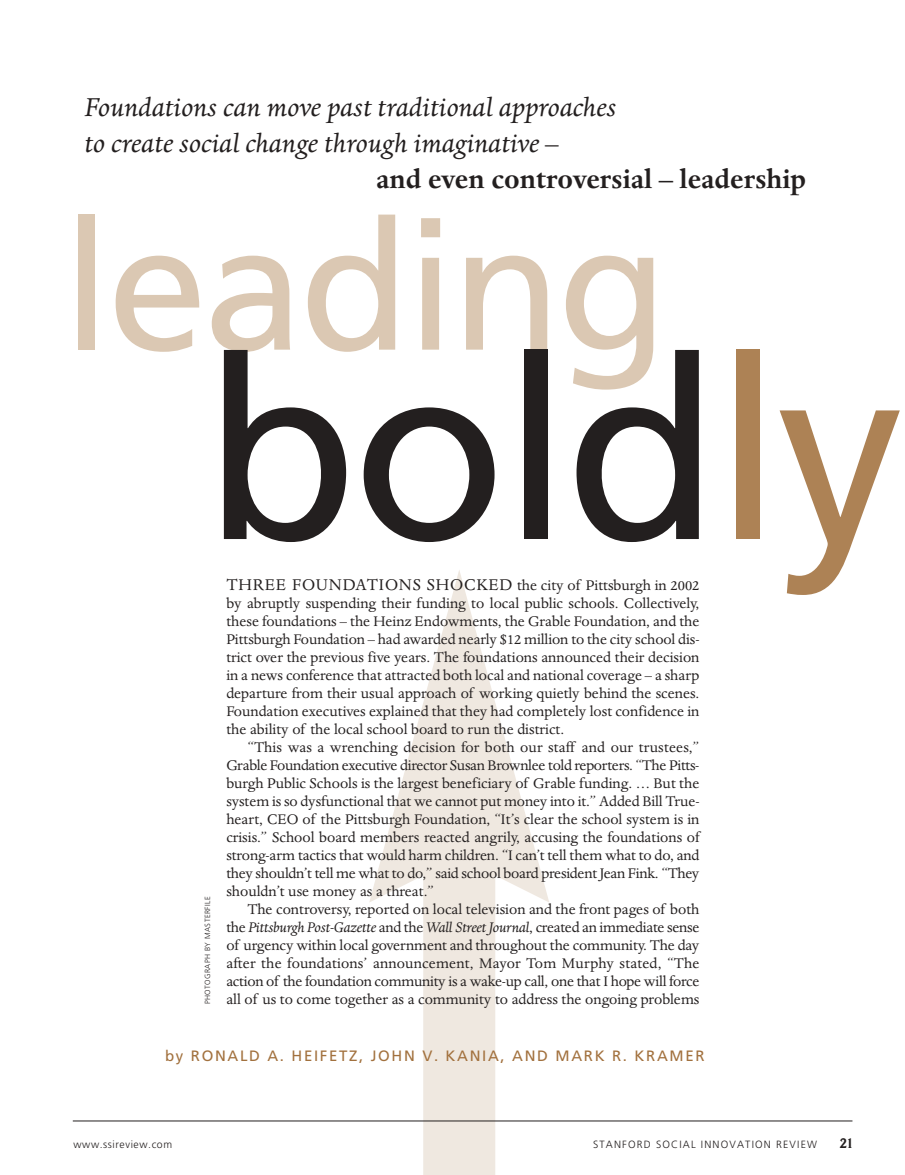
<style>
.page{position:relative;width:905px;height:1175px;background:#fff}
.page>*{position:absolute;margin:0;border:0;box-sizing:border-box;transform-origin:0 0}
.t1{font:252px "Frutiger LT Std";letter-spacing:-.02em;color:#231f1f}
.t2{font:180px "Frutiger LT Std";letter-spacing:-.02em;color:#dbc8b3}
.t3{font:italic 30px/36px "Dante MT Std";color:#231f1f}
.t4{font:700 30px "Dante MT Std";color:#231f1f}
.t5{font:16.2px/18px "Dante MT Std";color:#231f1f;text-align:justify}
.t6{font:15px "Frutiger LT Std";letter-spacing:.11em;color:#a2713e}
.t7{font:700 13.5px "Cantoria MT Std";color:#231f1f}
.t8{font:300 10.5px "Frutiger LT Std";letter-spacing:.11em;color:#231f1f}
.t9{font:300 10.5px "Frutiger LT Std";letter-spacing:.055em;color:#231f1f}
.t10{font:300 7.5px "Frutiger LT Std";letter-spacing:.055em;color:#231f1f}
.s1{color:#ad8255}
.s2{font-size:18px}
.s3{font-style:italic}
</style>
<div class="page">
<div style="left:423px;top:839px;width:72px;height:335px;background:#efe8e0"></div>
<svg style="left:369px;top:570px;width:180px;height:332px"></svg>
<hr style="left:73px;top:1120px;width:779px;height:1px;background:#231f1f">
<h3 class="t3" style="left:85px;top:91px;width:533px">Foundations can move past traditional approaches to create social change through imaginative –</h3>
<h3 class="t4" style="left:376px;top:167px;width:431px">and even controversial – leadership</h3>
<h2 class="t2" style="left:61px;top:200px;width:607px">leading</h2>
<h1 class="t1" style="left:204px;top:329px;width:701px">bold<span class="s1">ly</span></h1>
<p class="t5" style="left:226px;top:577px;width:474px"><span class="s2">THREE FOUNDATIONS SHOCKED</span> the city of Pittsburgh in 2002 by abruptly suspending their funding to local public schools. Collectively, these foundations – the Heinz Endowments, the Grable Foundation, and the Pittsburgh Foundation – had awarded nearly $12 million to the city school dis&shy;trict over the previous five years. The foundations announced their decision in a news conference that attracted both local and national coverage – a sharp departure from their usual approach of working quietly behind the scenes.<br>Foundation executives explained that they had completely lost confidence in the ability of the local school board to run the district.</p>
<p class="t5" style="left:226px;top:739px;width:474px;text-indent:21px">“This was a wrenching decision for both our staff and our trustees,” Grable Foundation executive director Susan Brownlee told reporters. “The Pitts&shy;burgh Public Schools is the largest beneficiary of Grable funding. … But the system is so dysfunctional that we cannot put money into it.” Added Bill True&shy;heart, CEO of the Pittsburgh Foundation, “It’s clear the school system is in crisis.” School board members reacted angrily, accusing the foundations of strong-arm tactics that would harm children. “I can’t tell them what to do, and they shouldn’t tell me what to do,” said school board president Jean Fink. “They shouldn’t use money as a threat.”</p>
<p class="t5" style="left:226px;top:901px;width:474px;text-indent:21px">The controversy, reported on local television and the front pages of both the <span class="s3">Pittsburgh Post-Gazette</span> and the <span class="s3">Wall Street Journal</span>, created an immediate sense of urgency within local government and throughout the community. The day after the foundations’ announcement, Mayor Tom Murphy stated, “The action of the foundation community is a wake-up call, one that I hope will force all of us to come together as a community to address the ongoing problems</p>
<p class="t10" style="left:204px;top:1004px;width:110px;rotate:-90deg">PHOTOGRAPH BY MASTERFILE</p>
<p class="t6" style="left:165px;top:1048px;width:541px">by RONALD A. HEIFETZ, JOHN V. KANIA, AND MARK R. KRAMER</p>
<p class="t9" style="left:73px;top:1139px;width:100px">www.ssireview.com</p>
<p class="t8" style="left:593px;top:1139px;width:225px">STANFORD SOCIAL INNOVATION REVIEW</p>
<p class="t7" style="left:839px;top:1138px;width:15px">21</p>
</div>
